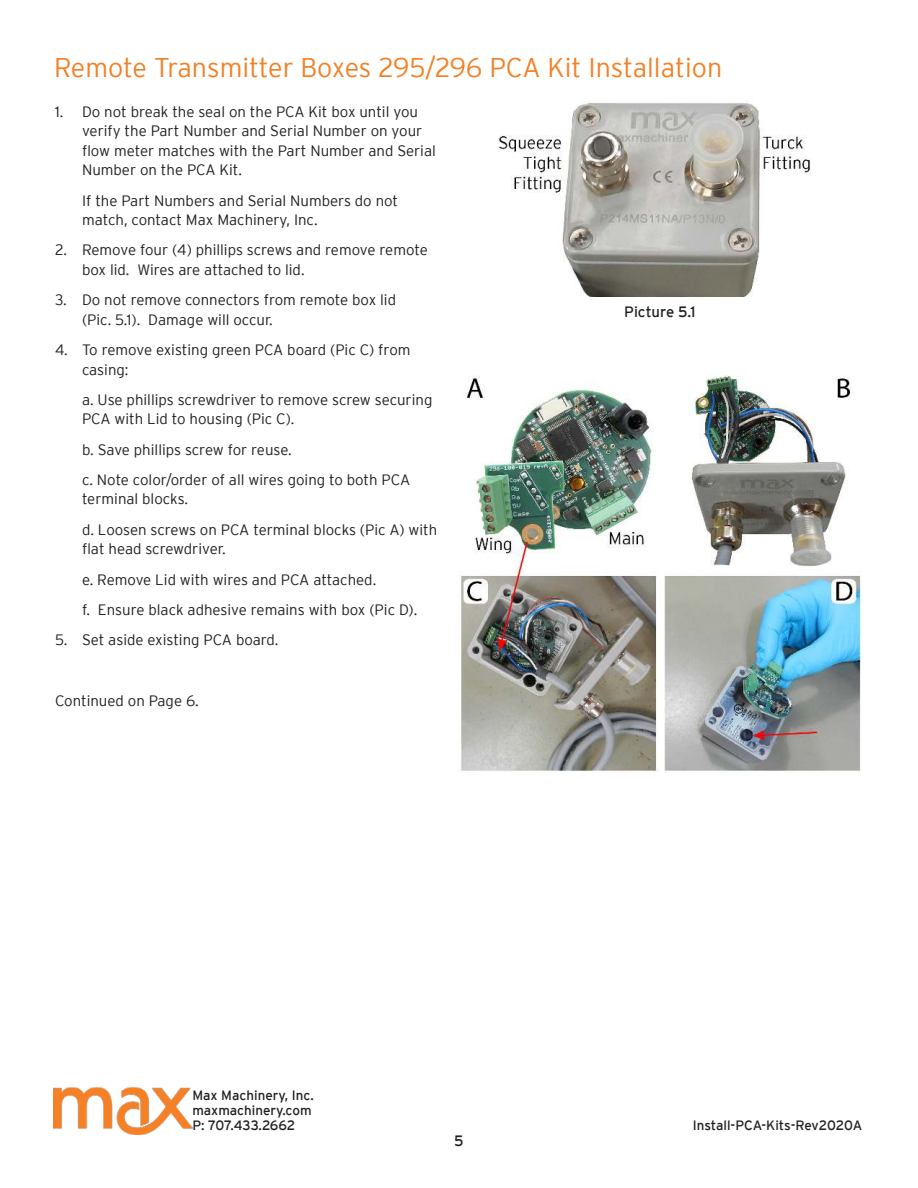
<style>
.page{position:relative;width:918px;height:1188px;background:#fff}
.page>*{position:absolute;margin:0;border:0;box-sizing:border-box;transform-origin:0 0}
.t1{font:300 27px "Interstate";color:#f48025}
.t2{font:300 15px/19.5px "Interstate";color:#221f1f}
.t3{font:15px "Interstate";color:#221f1f}
.t4{font:13.5px/15px "Interstate";color:#221f1f}
</style>
<div class="page">
<img style="left:54px;top:1088px;width:138px;height:46px">
<img style="left:460px;top:375px;width:401px;height:397px">
<img style="left:499px;top:102px;width:312px;height:195px">
<h1 class="t1" style="left:54px;top:52px;width:670px">Remote Transmitter Boxes 295/296 PCA Kit Installation</h1>
<p class="t2" style="left:82px;top:102px;width:355px;text-indent:-27px">1. Do not break the seal on the PCA Kit box until you verify the Part Number and Serial Number on your flow meter matches with the Part Number and Serial Number on the PCA Kit.</p>
<p class="t2" style="left:82px;top:192px;width:318px">If the Part Numbers and Serial Numbers do not match, contact Max Machinery, Inc.</p>
<p class="t2" style="left:82px;top:240px;width:347px;text-indent:-27px">2. Remove four (4) phillips screws and remove remote box lid. Wires are attached to lid.</p>
<p class="t2" style="left:82px;top:290px;width:316px;text-indent:-27px">3. Do not remove connectors from remote box lid (Pic. 5.1). Damage will occur.</p>
<p class="t2" style="left:82px;top:340px;width:330px;text-indent:-27px">4. To remove existing green PCA board (Pic C) from casing:</p>
<p class="t2" style="left:82px;top:390px;width:352px">a. Use phillips screwdriver to remove screw securing<br>PCA with Lid to housing (Pic C).</p>
<p class="t2" style="left:82px;top:434px;width:330px;line-height:30.3px">b. Save phillips screw for reuse.<br>c. Note color/order of all wires going to both PCA</p>
<p class="t2" style="left:82px;top:484px;width:357px;line-height:30.3px">terminal blocks.<br>d. Loosen screws on PCA terminal blocks (Pic A) with</p>
<p class="t2" style="left:82px;top:534px;width:337px;line-height:30.3px">flat head screwdriver.<br>e. Remove Lid with wires and PCA attached.<br>f. Ensure black adhesive remains with box (Pic D).</p>
<p class="t2" style="left:55px;top:630px;width:225px">5. Set aside existing PCA board.</p>
<p class="t3" style="left:624px;top:305px;width:73px">Picture 5.1</p>
<p class="t2" style="left:55px;top:691px;width:145px">Continued on Page 6.</p>
<p class="t4" style="left:192px;top:1089px;width:123px">Max Machinery, Inc. maxmachinery.com<br>P: 707.433.2662</p>
<p class="t3" style="left:454px;top:1135px;width:11px">5</p>
<p class="t4" style="left:693px;top:1119px;width:171px">Install-PCA-Kits-Rev2020A</p>
</div>
